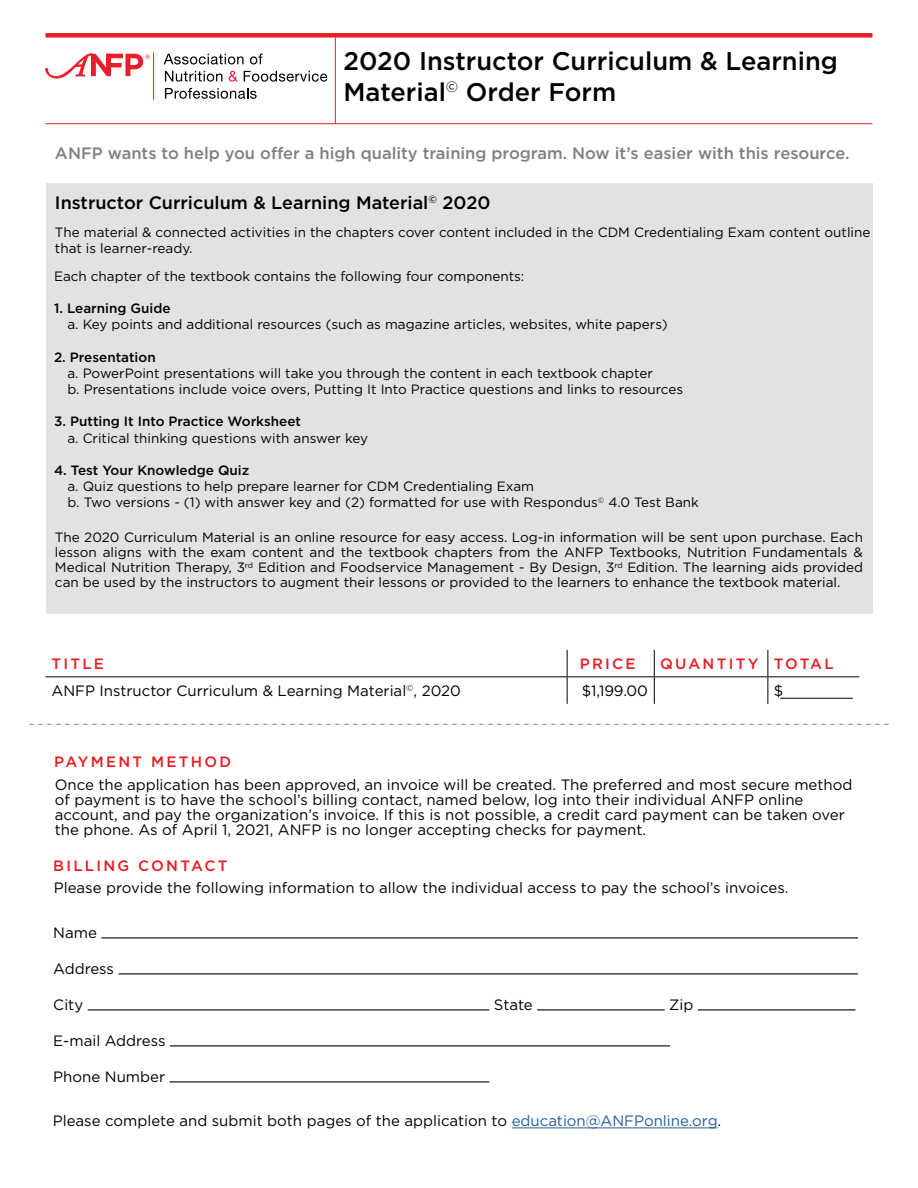
<style>
.page{position:relative;width:918px;height:1188px;background:#fff}
.page>*{position:absolute;margin:0;border:0;box-sizing:border-box;transform-origin:0 0}
.t1{font:500 25.5px/30.6px "Gotham";color:#000}
.t2{font:500 18px "Gotham";color:#000101}
.t3{font:500 16.5px "Gotham";color:#808080}
.t4{font:15px/15px "Gotham";color:#000}
.t5{font:500 15px "Gotham";letter-spacing:.15em;color:#ec1c24}
.t6{font:13.5px/15px "Gotham";color:#000101;text-align:justify}
.t7{font:500 13.5px "Gotham";color:#000101}
.t8{font:500 6.3px "Gotham";color:#ed1c29}
.s1{color:#215e9e}
</style>
<div class="page">
<div style="left:46px;top:183px;width:826px;height:430px;background:#e2e2e3"></div>
<div style="left:46px;top:33px;width:826px;height:5px;background:#ec1c24"></div>
<hr style="left:46px;top:123px;width:826px;height:1px;background:#ec1c24">
<hr style="left:335px;top:38px;width:1px;height:86px;background:#ec1c24">
<hr style="left:153px;top:52px;width:1px;height:48px;background:#ed1c29">
<svg style="left:46px;top:53px;width:97px;height:25px"></svg>
<svg style="left:164px;top:54px;width:80px;height:10px"></svg>
<svg style="left:250px;top:54px;width:13px;height:10px"></svg>
<svg style="left:165px;top:71px;width:57px;height:11px"></svg>
<svg style="left:229px;top:71px;width:9px;height:11px"></svg>
<svg style="left:244px;top:71px;width:83px;height:11px"></svg>
<svg style="left:165px;top:88px;width:92px;height:11px"></svg>
<hr style="left:780px;top:698px;width:73px;height:1px;background:#000">
<hr style="left:46px;top:676px;width:521px;height:1px;background:#000">
<hr style="left:567px;top:676px;width:87px;height:1px;background:#000">
<hr style="left:654px;top:676px;width:114px;height:1px;background:#000">
<hr style="left:768px;top:676px;width:91px;height:1px;background:#000">
<svg style="left:567px;top:650px;width:1px;height:54px"></svg>
<svg style="left:654px;top:650px;width:1px;height:54px"></svg>
<svg style="left:768px;top:650px;width:1px;height:54px"></svg>
<svg style="left:29px;top:724px;width:860px;height:1px"></svg>
<hr style="left:512px;top:1128px;width:206px;height:1px;background:#215e9e">
<hr style="left:101px;top:937px;width:757px;height:1px;background:#000">
<hr style="left:119px;top:973px;width:319px;height:1px;background:#000">
<hr style="left:438px;top:973px;width:420px;height:1px;background:#000">
<hr style="left:88px;top:1009px;width:401px;height:1px;background:#000">
<hr style="left:537px;top:1009px;width:128px;height:1px;background:#000">
<hr style="left:698px;top:1009px;width:157px;height:1px;background:#000">
<hr style="left:170px;top:1045px;width:500px;height:1px;background:#000">
<hr style="left:170px;top:1081px;width:319px;height:1px;background:#000">
<p class="t8" style="left:145px;top:53px;width:7px">®</p>
<p class="t1" style="left:343px;top:45px;width:496px">2020 Instructor Curriculum &amp; Learning<br>Material<sup>©</sup> Order Form</p>
<p class="t3" style="left:55px;top:142px;width:796px">ANFP wants to help you offer a high quality training program. Now it’s easier with this resource.</p>
<p class="t2" style="left:55px;top:191px;width:437px">Instructor Curriculum &amp; Learning Material<sup>©</sup> 2020</p>
<p class="t6" style="left:55px;top:224px;width:817px;line-height:16.2px">The material &amp; connected activities in the chapters cover content included in the CDM Credentialing Exam content outline that is learner-ready.</p>
<p class="t6" style="left:54px;top:268px;width:472px">Each chapter of the textbook contains the following four components:</p>
<p class="t7" style="left:54px;top:299px;width:118px">1. Learning Guide</p>
<p class="t6" style="left:68px;top:317px;width:602px">a. Key points and additional resources (such as magazine articles, websites, white papers)</p>
<p class="t7" style="left:54px;top:348px;width:103px">2. Presentation</p>
<p class="t6" style="left:68px;top:365px;width:587px">a. PowerPoint presentations will take you through the content in each textbook chapter</p>
<p class="t6" style="left:68px;top:381px;width:617px">b. Presentations include voice overs, Putting It Into Practice questions and links to resources</p>
<p class="t7" style="left:54px;top:413px;width:249px">3. Putting It Into Practice Worksheet</p>
<p class="t6" style="left:68px;top:430px;width:302px">a. Critical thinking questions with answer key</p>
<p class="t7" style="left:54px;top:461px;width:197px">4. Test Your Knowledge Quiz</p>
<p class="t6" style="left:68px;top:479px;width:468px">a. Quiz questions to help prepare learner for CDM Credentialing Exam</p>
<p class="t6" style="left:68px;top:495px;width:633px">b. Two versions - (1) with answer key and (2) formatted for use with Respondus<sup>©</sup> 4.0 Test Bank</p>
<p class="t6" style="left:55px;top:530px;width:810px">The 2020 Curriculum Material is an online resource for easy access. Log-in information will be sent upon purchase. Each lesson aligns with the exam content and the textbook chapters from the ANFP Textbooks, Nutrition Fundamentals &amp; Medical Nutrition Therapy, 3<sup>rd</sup> Edition and Foodservice Management - By Design, 3<sup>rd</sup> Edition. The learning aids provided can be used by the instructors to augment their lessons or provided to the learners to enhance the textbook material.</p>
<p class="t5" style="left:52px;top:654px;width:54px">TITLE</p>
<p class="t5" style="left:580px;top:654px;width:57px">PRICE</p>
<p class="t5" style="left:660px;top:654px;width:100px">QUANTITY</p>
<p class="t5" style="left:774px;top:654px;width:61px">TOTAL</p>
<p class="t4" style="left:52px;top:683px;width:411px">ANFP Instructor Curriculum &amp; Learning Material<sup>©</sup>, 2020</p>
<p class="t4" style="left:582px;top:683px;width:68px">$1,199.00</p>
<p class="t4" style="left:774px;top:683px;width:11px">$</p>
<p class="t5" style="left:54px;top:752px;width:178px">PAYMENT METHOD</p>
<p class="t4" style="left:55px;top:777px;width:799px">Once the application has been approved, an invoice will be created. The preferred and most secure method of payment is to have the school’s billing contact, named below, log into their individual ANFP online account, and pay the organization’s invoice. If this is not possible, a credit card payment can be taken over the phone. As of April 1, 2021, ANFP is no longer accepting checks for payment.</p>
<p class="t5" style="left:53px;top:855px;width:176px">BILLING CONTACT</p>
<p class="t4" style="left:54px;top:880px;width:736px">Please provide the following information to allow the individual access to pay the school’s invoices.</p>
<p class="t4" style="left:53px;top:925px;width:45px">Name</p>
<p class="t4" style="left:53px;top:961px;width:62px">Address</p>
<p class="t4" style="left:53px;top:997px;width:31px">City</p>
<p class="t4" style="left:494px;top:997px;width:40px">State</p>
<p class="t4" style="left:669px;top:997px;width:26px">Zip</p>
<p class="t4" style="left:53px;top:1033px;width:114px">E-mail Address</p>
<p class="t4" style="left:53px;top:1069px;width:113px">Phone Number</p>
<p class="t4" style="left:53px;top:1113px;width:670px">Please complete and submit both pages of the application to <span class="s1">education@ANFPonline.org</span>.</p>
</div>
